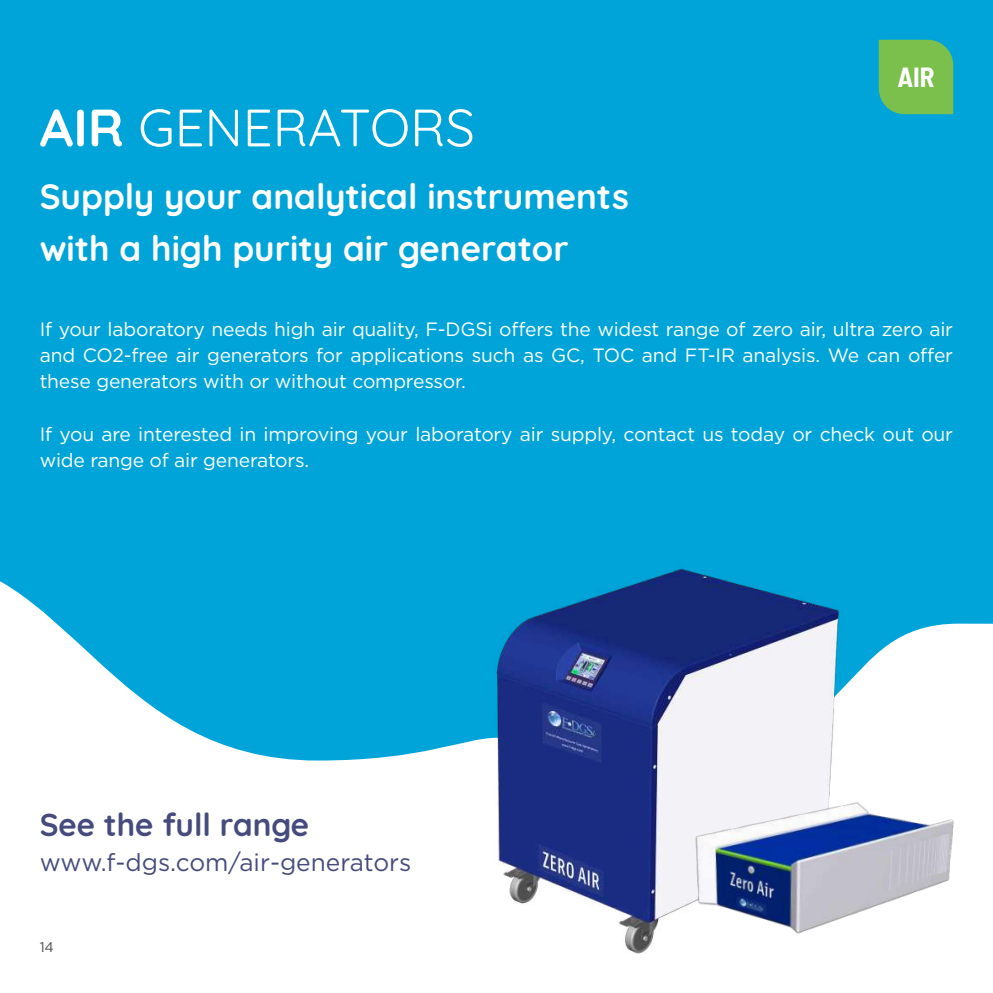
<style>
.page{position:relative;width:993px;height:993px;background:#fff}
.page>*{position:absolute;margin:0;border:0;box-sizing:border-box;transform-origin:0 0}
.t1{font:52.5px "Quicksand";color:#fff}
.t2{font:700 35px/52.5px "Quicksand";color:#fff}
.t3{font:700 31.5px "Quicksand";color:#454c7d}
.t4{font:700 semi-condensed 27.12px "Barlow";color:#fff}
.t5{font:24.5px "Gotham";color:#454c7d}
.t6{font:19.25px/26.2px "Gotham";letter-spacing:-.01em;color:#fff;text-align:justify}
.t7{font:14px "Gotham";color:#4b4c4d}
.s1{font-weight:700}
</style>
<div class="page">
<div style="left:0;top:0;width:992px;height:992px;background:#00a4d8"></div>
<svg style="left:0;top:581px;width:992px;height:411px;fill:#fff"></svg>
<div style="left:878px;top:40px;width:74px;height:74px;background:#7bbf4c"></div>
<img style="left:460px;top:568px;width:416px;height:418px">
<img style="left:687px;top:791px;width:275px;height:153px">
<h1 class="t1" style="left:40px;top:87px;width:436px"><span class="s1">AIR</span> GENERATORS</h1>
<h2 class="t2" style="left:40px;top:167px;width:590px">Supply your analytical instruments with a high purity air generator</h2>
<h3 class="t4" style="left:897px;top:60px;width:39px">AIR</h3>
<p class="t6" style="left:40px;top:315px;width:914px">If your laboratory needs high air quality, F-DGSi offers the widest range of zero air, ultra zero air and CO2-free air generators for applications such as GC, TOC and FT-IR analysis. We can offer these generators with or without compressor.</p>
<p class="t6" style="left:40px;top:420px;width:914px">If you are interested in improving your laboratory air supply, contact us today or check out our wide range of air generators.</p>
<h3 class="t3" style="left:40px;top:798px;width:271px">See the full range</h3>
<p class="t5" style="left:40px;top:846px;width:373px">www.f-dgs.com/air-generators</p>
<p class="t7" style="left:40px;top:937px;width:16px">14</p>
</div>
